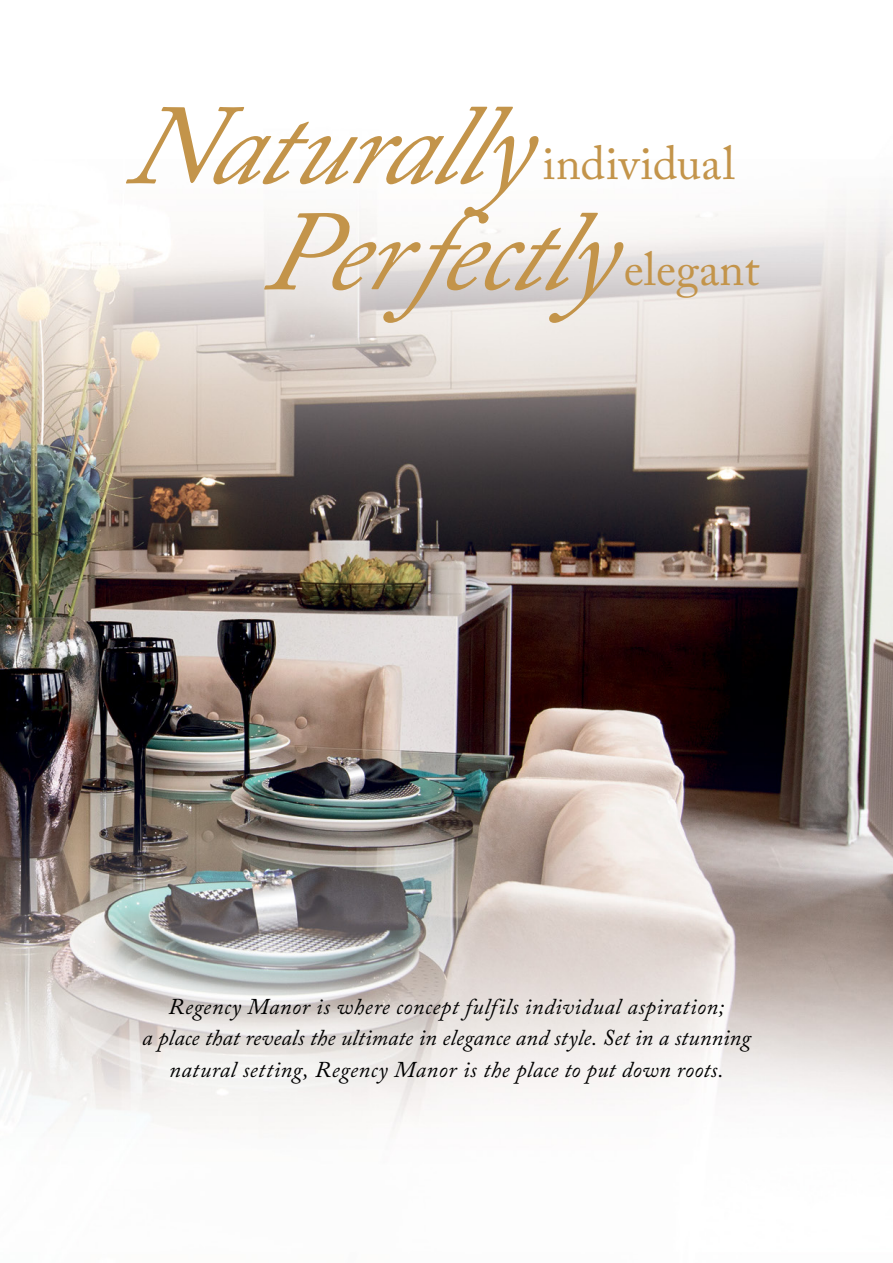
<style>
.page{position:relative;width:893px;height:1263px;background:#fff}
.page>*{position:absolute;margin:0;border:0;box-sizing:border-box;transform-origin:0 0}
.t1{font:italic 113.25px "Adobe Caslon Pro";letter-spacing:-.03em;color:#c3944a}
.t2{font:47.25px "Adobe Caslon Pro";color:#c3944a}
.t3{font:italic 22.5px/31.5px "Adobe Caslon Pro";letter-spacing:.015em;color:#000;text-align:center}
</style>
<div class="page">
<img style="left:0;top:199px;width:893px;height:932px">
<p class="t1" style="left:128px;top:78px;width:402px">Naturally</p>
<p class="t2" style="left:543px;top:135px;width:194px">individual</p>
<p class="t1" style="left:262px;top:184px;width:352px">Perfectly</p>
<p class="t2" style="left:624px;top:241px;width:137px">elegant</p>
<p class="t3" style="left:142px;top:990px;width:610px">Regency Manor is where concept fulfils individual aspiration;<br>a place that reveals the ultimate in elegance and style. Set in a stunning natural setting, Regency Manor is the place to put down roots.</p>
</div>
